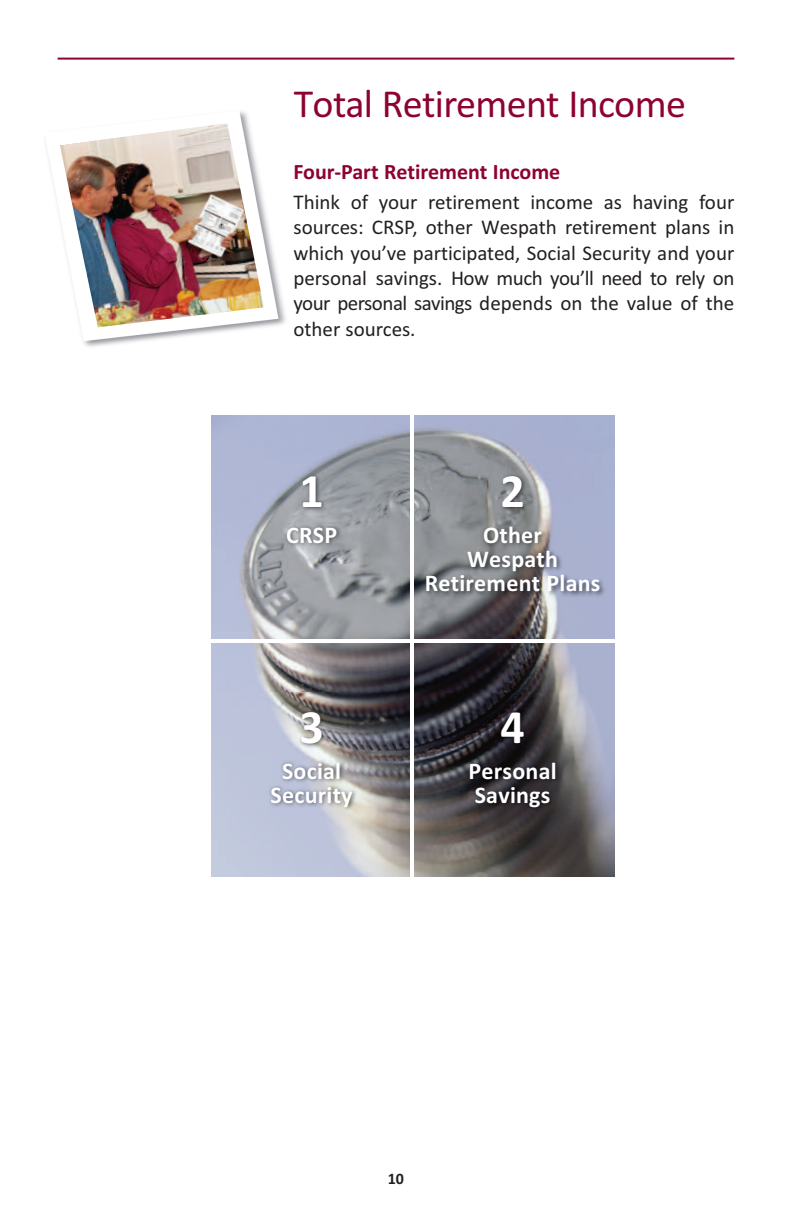
<style>
.page{position:relative;width:792px;height:1224px;background:#fff}
.page>*{position:absolute;margin:0;border:0;box-sizing:border-box;transform-origin:0 0}
.t1{font:700 48px "Calibri";color:#fff}
.t2{font:40px "Calibri";letter-spacing:-.015em;color:#8d0233}
.t3{font:700 24px/24px "Calibri";letter-spacing:.01em;color:#fff;text-align:center}
.t4{font:700 22px "Calibri";color:#8d0233}
.t5{font:21px/25.4px "Calibri";color:#231f20;text-align:justify}
.t6{font:700 16px "Calibri";color:#231f20}
</style>
<div class="page">
<img style="left:46px;top:111px;width:240px;height:236px">
<img style="left:60px;top:123px;width:204px;height:204px">
<hr style="left:58px;top:58px;width:676px;height:2px;background:#8d0233">
<img style="left:211px;top:416px;width:404px;height:460px">
<img style="left:243px;top:457px;width:144px;height:140px">
<img style="left:402px;top:457px;width:213px;height:176px">
<img style="left:234px;top:693px;width:162px;height:150px">
<img style="left:415px;top:693px;width:200px;height:164px">
<hr style="left:198px;top:639px;width:437px;height:3px;background:#fff">
<hr style="left:410px;top:410px;width:4px;height:470px;background:#fff">
<h2 class="t2" style="left:294px;top:80px;width:394px">Total Retirement Income</h2>
<p class="t4" style="left:294px;top:159px;width:268px">Four-Part Retirement Income</p>
<p class="t5" style="left:294px;top:189px;width:442px">Think of your retirement income as having four sources: CRSP, other Wespath retirement plans in which you’ve participated, Social Security and your personal savings. How much you’ll need to rely on your personal savings depends on the value of the other sources.</p>
<h1 class="t1" style="left:299px;top:462px;width:26px">1</h1>
<p class="t3" style="left:286px;top:522px;width:53px">CRSP</p>
<h1 class="t1" style="left:299px;top:698px;width:26px">3</h1>
<p class="t3" style="left:271px;top:758px;width:84px">Social<br>Security</p>
<h1 class="t1" style="left:500px;top:462px;width:26px">2</h1>
<p class="t3" style="left:425px;top:522px;width:177px">Other<br>Wespath<br>Retirement Plans</p>
<h1 class="t1" style="left:500px;top:698px;width:26px">4</h1>
<p class="t3" style="left:469px;top:758px;width:90px;text-align:left">Personal<br>Savings</p>
<p class="t6" style="left:388px;top:1169px;width:18px">10</p>
</div>
